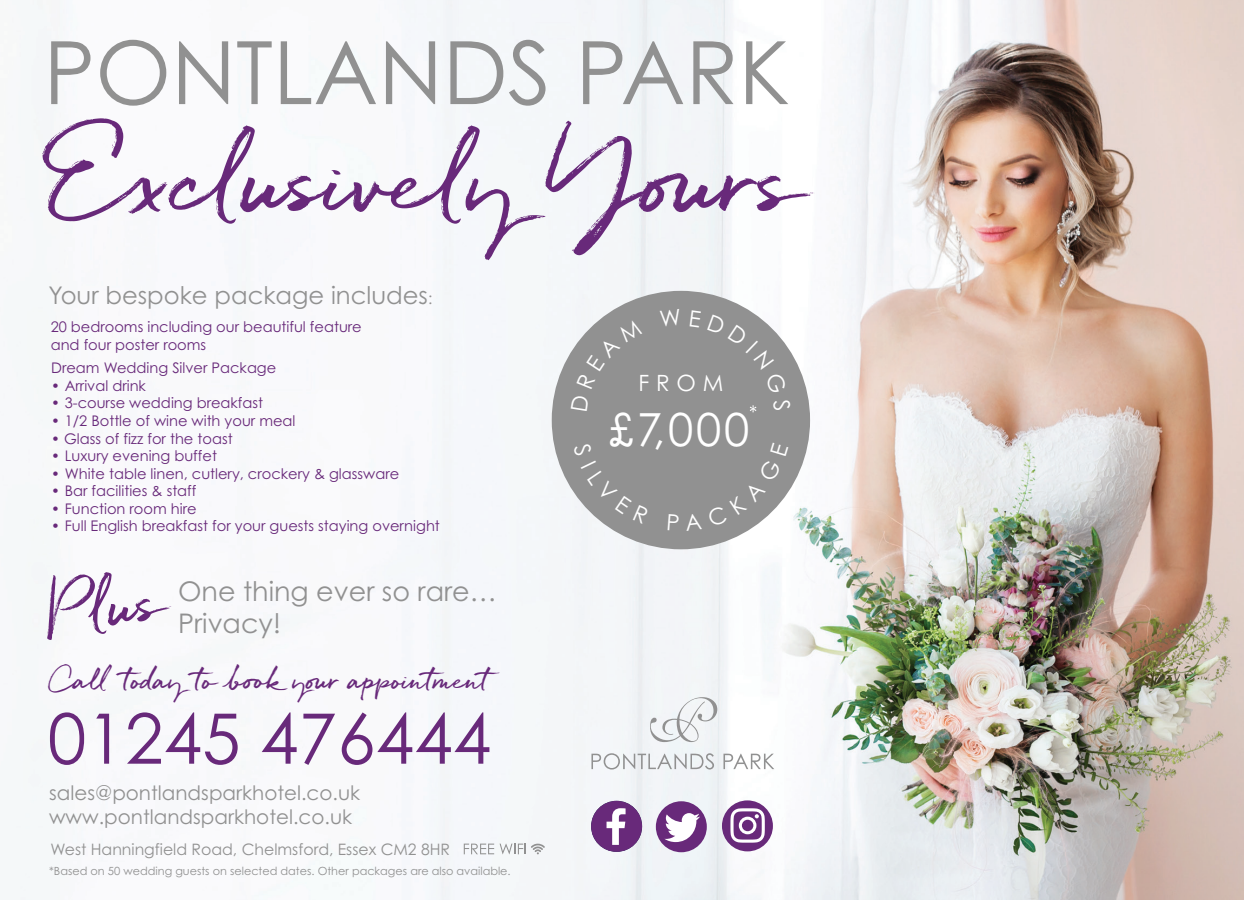
<style>
.page{position:relative;width:1244px;height:900px;background:#fff}
.page>*{position:absolute;margin:0;border:0;box-sizing:border-box;transform-origin:0 0}
.t1{font:94.95px "Quickbrush";color:#68297a}
.t2{font:87.3px "Century Gothic";color:#919191}
.t3{font:69.52px "Century Gothic";color:#68297a}
.t4{font:58.95px "Quickbrush";color:#68297a}
.t5{font:45.68px "Century Gothic";color:#fff}
.t6{font:27px "Century Gothic";color:#919191}
.t7{font:26.78px "Quickbrush";color:#68297a}
.t8{font:24.3px "Century Gothic";color:#919191}
.t9{font:22.5px "Century Gothic";color:#fff}
.t10{font:20.03px/23.8px "Century Gothic";color:#919191}
.t11{font:15.75px "Century Gothic";color:#919191}
.t12{font:14.62px/17.6px "Century Gothic";color:#68297a}
.t13{font:11.25px "Century Gothic";color:#919191}
.s1{font-size:15.75px}
</style>
<div class="page">
<img style="left:7px;top:0;width:1237px;height:899px">
<div style="left:656px;top:801px;width:51px;height:51px;background:#68297a;border-radius:50%"></div>
<svg style="left:664px;top:813px;width:36px;height:28px"></svg>
<div style="left:591px;top:800px;width:51px;height:51px;background:#68297a;border-radius:50%"></div>
<svg style="left:606px;top:808px;width:19px;height:36px"></svg>
<div style="left:722px;top:800px;width:51px;height:51px;background:#68297a;border-radius:50%"></div>
<svg style="left:730px;top:808px;width:35px;height:34px"></svg>
<svg style="left:591px;top:753px;width:123px;height:16px"></svg>
<svg style="left:723px;top:753px;width:51px;height:16px"></svg>
<svg style="left:650px;top:697px;width:67px;height:45px"></svg>
<div style="left:552px;top:291px;width:258px;height:258px;background:#919191;border-radius:50%"></div>
<svg style="left:464px;top:843px;width:81px;height:11px"></svg>
<svg style="left:577px;top:319px;width:24px;height:24px"></svg>
<svg style="left:750px;top:314px;width:41px;height:98px"></svg>
<svg style="left:573px;top:491px;width:31px;height:33px"></svg>
<svg style="left:749px;top:492px;width:39px;height:38px"></svg>
<p class="t2" style="left:44px;top:19px;width:748px">PONTLANDS PARK</p>
<p class="t1" style="left:51px;top:120px;width:745px">Exclusively Yours</p>
<p class="t8" style="left:48px;top:281px;width:385px">Your bespoke package includes<span class="s1">:</span></p>
<p class="t12" style="left:51px;top:318px;width:313px">20 bedrooms including our beautiful feature and four poster rooms</p>
<p class="t12" style="left:51px;top:359px;width:227px">Dream Wedding Silver Package</p>
<p class="t12" style="left:51px;top:376px;width:96px">• Arrival drink</p>
<p class="t12" style="left:51px;top:394px;width:213px">• 3-course wedding breakfast</p>
<p class="t12" style="left:51px;top:411px;width:246px">• 1/2 Bottle of wine with your meal</p>
<p class="t12" style="left:51px;top:429px;width:183px">• Glass of fizz for the toast</p>
<p class="t12" style="left:51px;top:447px;width:167px">• Luxury evening buffet</p>
<p class="t12" style="left:51px;top:464px;width:349px">• White table linen, cutlery, crockery &amp; glassware</p>
<p class="t12" style="left:51px;top:482px;width:147px">• Bar facilities &amp; staff</p>
<p class="t12" style="left:51px;top:499px;width:147px">• Function room hire</p>
<p class="t12" style="left:51px;top:517px;width:390px">• Full English breakfast for your guests staying overnight</p>
<p class="t4" style="left:38px;top:577px;width:119px;rotate:-7deg">Plus</p>
<p class="t6" style="left:178px;top:574px;width:320px">One thing ever so rare…</p>
<p class="t6" style="left:178px;top:607px;width:104px">Privacy!</p>
<p class="t7" style="left:50px;top:663px;width:459px">Call today to book your appointment</p>
<p class="t3" style="left:48px;top:696px;width:445px">01245 476444</p>
<p class="t10" style="left:49px;top:780px;width:313px">sales@pontlandsparkhotel.co.uk www.pontlandsparkhotel.co.uk</p>
<p class="t11" style="left:50px;top:839px;width:401px">West Hanningfield Road, Chelmsford, Essex CM2 8HR</p>
<p class="t13" style="left:49px;top:863px;width:463px">*Based on 50 wedding guests on selected dates. Other packages are also available.</p>
<p class="t9" style="left:638px;top:369px;width:86px">FROM</p>
<p class="t5" style="left:609px;top:401px;width:142px">£7,000</p>
</div>
